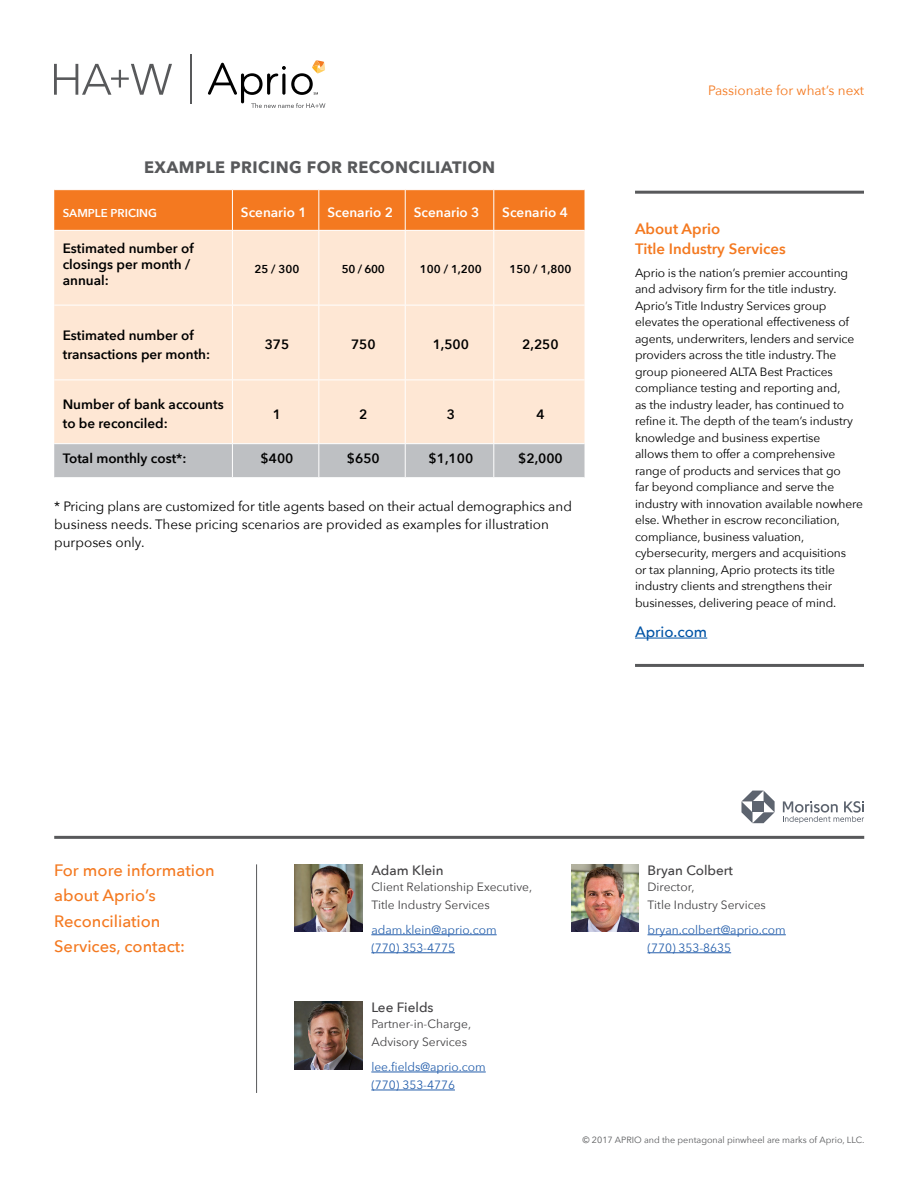
<style>
.page{position:relative;width:918px;height:1188px;background:#fff}
.page>*{position:absolute;margin:0;border:0;box-sizing:border-box;transform-origin:0 0}
.t1{font:500 16.5px/25.5px "Avenir Next";color:#f47920}
.t2{font:700 16.5px "Avenir Next";letter-spacing:.025em;color:#58595b}
.t3{font:600 15px/19.5px "Avenir Next";color:#f47920}
.t4{font:500 15px "Avenir Next";color:#0054a6}
.t5{font:600 13.5px/15.9px "Avenir Next";color:#000}
.t6{font:13.5px/18px "Avenir Next";color:#000}
.t7{font:600 13.5px "Avenir Next";color:#fff}
.t8{font:500 13.5px "Avenir Next";color:#414042}
.t9{font:13.5px "Avenir Next";color:#f47920}
.t10{font:12px/16.5px "Avenir Next";letter-spacing:-.01em;color:#000}
.t11{font:12px/18px "Avenir Next";color:#414042}
.t12{font:12px/18px "Avenir Next";color:#255fac}
.t13{font:600 11.4px "Avenir Next";color:#000}
.t14{font:600 11.4px "Avenir Next";color:#fff}
.t15{font:9px "Avenir Next";color:#58595b}
</style>
<div class="page">
<div style="left:54px;top:190px;width:531px;height:40px;background:#f47920"></div>
<div style="left:54px;top:231px;width:531px;height:212px;background:#fee7d4"></div>
<div style="left:54px;top:444px;width:531px;height:33px;background:#bec0c3"></div>
<hr style="left:232px;top:190px;width:1px;height:40px;background:#fff">
<hr style="left:318px;top:190px;width:1px;height:40px;background:#fff">
<hr style="left:405px;top:190px;width:1px;height:40px;background:#fff">
<hr style="left:493px;top:190px;width:1px;height:40px;background:#fff">
<hr style="left:232px;top:231px;width:1px;height:74px;background:#fff">
<hr style="left:318px;top:231px;width:1px;height:74px;background:#fff">
<hr style="left:405px;top:231px;width:1px;height:74px;background:#fff">
<hr style="left:493px;top:231px;width:1px;height:74px;background:#fff">
<hr style="left:54px;top:305px;width:178px;height:1px;background:#fff">
<hr style="left:232px;top:305px;width:87px;height:1px;background:#fff">
<hr style="left:232px;top:305px;width:1px;height:75px;background:#fff">
<hr style="left:319px;top:305px;width:86px;height:1px;background:#fff">
<hr style="left:318px;top:305px;width:1px;height:75px;background:#fff">
<hr style="left:405px;top:305px;width:89px;height:1px;background:#fff">
<hr style="left:405px;top:305px;width:1px;height:75px;background:#fff">
<hr style="left:494px;top:305px;width:91px;height:1px;background:#fff">
<hr style="left:493px;top:305px;width:1px;height:75px;background:#fff">
<hr style="left:54px;top:380px;width:178px;height:1px;background:#fff">
<hr style="left:232px;top:380px;width:87px;height:1px;background:#fff">
<hr style="left:232px;top:380px;width:1px;height:63px;background:#fff">
<hr style="left:319px;top:380px;width:86px;height:1px;background:#fff">
<hr style="left:318px;top:380px;width:1px;height:63px;background:#fff">
<hr style="left:405px;top:380px;width:89px;height:1px;background:#fff">
<hr style="left:405px;top:380px;width:1px;height:63px;background:#fff">
<hr style="left:494px;top:380px;width:91px;height:1px;background:#fff">
<hr style="left:493px;top:380px;width:1px;height:63px;background:#fff">
<hr style="left:232px;top:444px;width:1px;height:33px;background:#fff">
<hr style="left:318px;top:444px;width:1px;height:33px;background:#fff">
<hr style="left:405px;top:444px;width:1px;height:33px;background:#fff">
<hr style="left:493px;top:444px;width:1px;height:33px;background:#fff">
<hr style="left:648px;top:934px;width:138px;height:1px;background:#255fac">
<hr style="left:648px;top:952px;width:83px;height:1px;background:#255fac">
<hr style="left:371px;top:934px;width:126px;height:1px;background:#255fac">
<hr style="left:371px;top:952px;width:84px;height:1px;background:#255fac">
<hr style="left:371px;top:1072px;width:115px;height:1px;background:#255fac">
<hr style="left:371px;top:1090px;width:84px;height:1px;background:#255fac">
<img style="left:571px;top:864px;width:68px;height:68px">
<img style="left:295px;top:864px;width:67px;height:68px">
<img style="left:295px;top:1002px;width:67px;height:67px">
<hr style="left:256px;top:864px;width:1px;height:229px;background:#58595b">
<hr style="left:54px;top:836px;width:810px;height:3px;background:#58595b">
<hr style="left:190px;top:54px;width:1px;height:49px;background:#58595b">
<svg style="left:54px;top:64px;width:118px;height:31px"></svg>
<svg style="left:208px;top:60px;width:117px;height:48px"></svg>
<svg style="left:741px;top:791px;width:34px;height:32px"></svg>
<svg style="left:783px;top:801px;width:81px;height:22px"></svg>
<hr style="left:635px;top:191px;width:229px;height:3px;background:#58595b">
<hr style="left:635px;top:664px;width:229px;height:3px;background:#58595b">
<hr style="left:635px;top:638px;width:72px;height:1px;background:#0054a6">
<h1 class="t2" style="left:144px;top:153px;width:353px">EXAMPLE PRICING FOR RECONCILIATION</h1>
<p class="t14" style="left:63px;top:204px;width:96px">SAMPLE PRICING</p>
<p class="t7" style="left:241px;top:201px;width:67px">Scenario 1</p>
<p class="t7" style="left:327px;top:201px;width:67px">Scenario 2</p>
<p class="t7" style="left:414px;top:201px;width:67px">Scenario 3</p>
<p class="t7" style="left:502px;top:201px;width:67px">Scenario 4</p>
<p class="t5" style="left:63px;top:240px;width:132px">Estimated number of closings per month / annual:</p>
<p class="t13" style="left:254px;top:260px;width:47px">25 / 300</p>
<p class="t13" style="left:342px;top:260px;width:45px">50 / 600</p>
<p class="t13" style="left:420px;top:260px;width:64px">100 / 1,200</p>
<p class="t13" style="left:510px;top:260px;width:64px">150 / 1,800</p>
<p class="t5" style="left:63px;top:325px;width:149px;line-height:19.5px">Estimated number of transactions per month:</p>
<p class="t5" style="left:265px;top:336px;width:26px">375</p>
<p class="t5" style="left:351px;top:336px;width:26px">750</p>
<p class="t5" style="left:433px;top:336px;width:38px">1,500</p>
<p class="t5" style="left:522px;top:336px;width:38px">2,250</p>
<p class="t5" style="left:63px;top:394px;width:163px;line-height:19.5px">Number of bank accounts to be reconciled:</p>
<p class="t5" style="left:273px;top:406px;width:10px">1</p>
<p class="t5" style="left:359px;top:406px;width:10px">2</p>
<p class="t5" style="left:447px;top:406px;width:10px">3</p>
<p class="t5" style="left:536px;top:406px;width:10px">4</p>
<p class="t5" style="left:63px;top:450px;width:125px">Total monthly cost*:</p>
<p class="t5" style="left:261px;top:450px;width:34px">$400</p>
<p class="t5" style="left:347px;top:450px;width:34px">$650</p>
<p class="t5" style="left:429px;top:450px;width:46px">$1,100</p>
<p class="t5" style="left:518px;top:450px;width:46px">$2,000</p>
<p class="t6" style="left:54px;top:497px;width:519px">* Pricing plans are customized for title agents based on their actual demographics and business needs. These pricing scenarios are provided as examples for illustration purposes only.</p>
<p class="t9" style="left:708px;top:79px;width:158px">Passionate for what’s next</p>
<p class="t3" style="left:635px;top:219px;width:152px">About Aprio<br>Title Industry Services</p>
<p class="t10" style="left:635px;top:264px;width:229px">Aprio is the nation’s premier accounting and advisory firm for the title industry.<br>Aprio’s Title Industry Services group elevates the operational effectiveness of agents, underwriters, lenders and service providers across the title industry. The group pioneered ALTA Best Practices compliance testing and reporting and,<br>as the industry leader, has continued to refine it. The depth of the team’s industry knowledge and business expertise<br>allows them to offer a comprehensive range of products and services that go<br>far beyond compliance and serve the industry with innovation available nowhere else. Whether in escrow reconciliation, compliance, business valuation, cybersecurity, mergers and acquisitions<br>or tax planning, Aprio protects its title industry clients and strengthens their businesses, delivering peace of mind.</p>
<p class="t4" style="left:635px;top:619px;width:74px">Aprio.com</p>
<h1 class="t1" style="left:54px;top:857px;width:162px">For more information about Aprio’s<br>Reconciliation<br>Services, contact:</h1>
<p class="t8" style="left:648px;top:858px;width:87px">Bryan Colbert</p>
<p class="t8" style="left:371px;top:858px;width:74px">Adam Klein</p>
<p class="t11" style="left:371px;top:877px;width:162px">Client Relationship Executive,<br>Title Industry Services</p>
<p class="t12" style="left:371px;top:920px;width:127px">adam.klein@aprio.com (770) 353-4775</p>
<p class="t11" style="left:648px;top:877px;width:120px">Director,<br>Title Industry Services</p>
<p class="t12" style="left:648px;top:920px;width:140px">bryan.colbert@aprio.com (770) 353-8635</p>
<p class="t8" style="left:371px;top:996px;width:64px">Lee Fields</p>
<p class="t11" style="left:371px;top:1015px;width:101px">Partner-in-Charge,<br>Advisory Services</p>
<p class="t12" style="left:371px;top:1057px;width:116px">lee.fields@aprio.com (770) 353-4776</p>
<p class="t15" style="left:583px;top:1132px;width:284px">© 2017 APRIO and the pentagonal pinwheel are marks of Aprio, LLC.</p>
</div>
